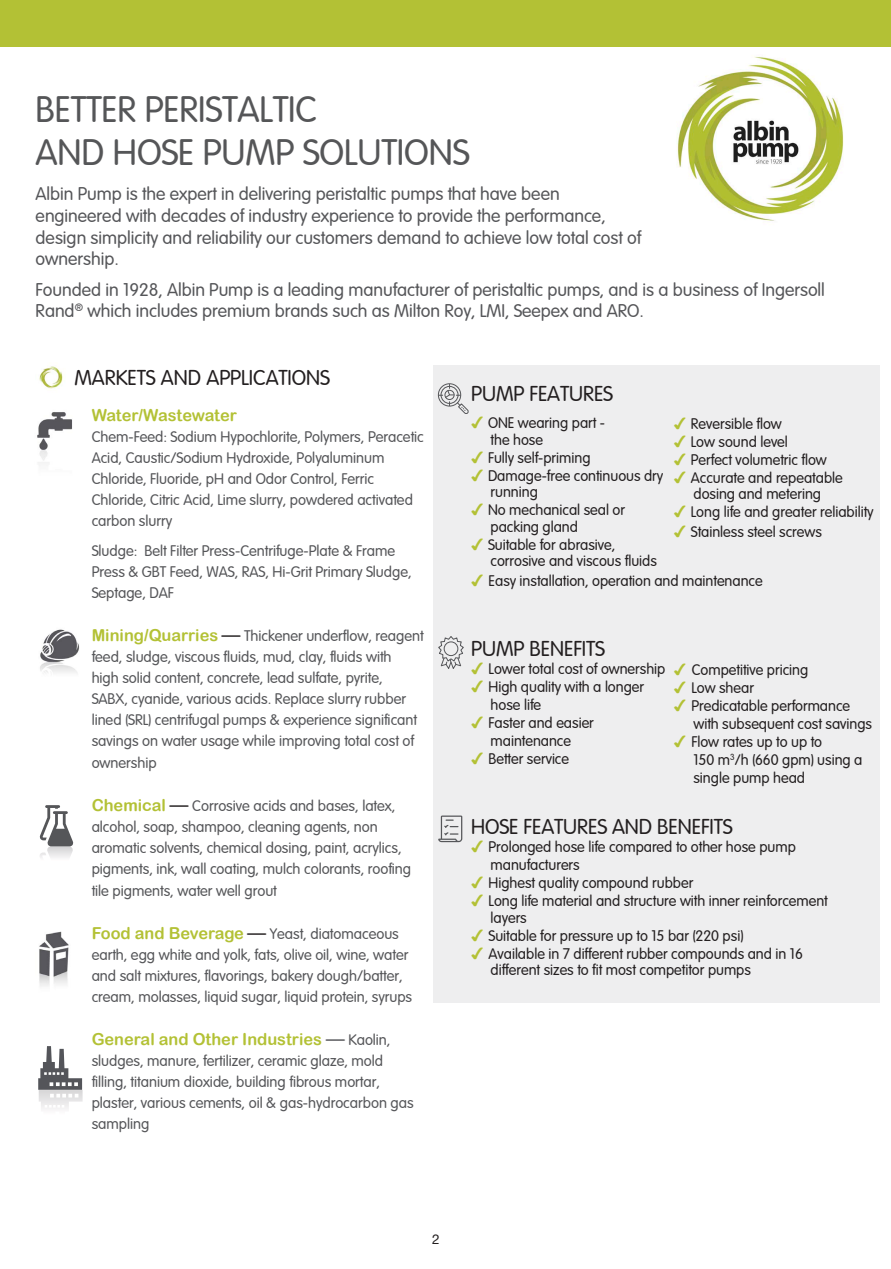
<style>
.page{position:relative;width:891px;height:1269px;background:#fff}
.page>*{position:absolute;margin:0;border:0;box-sizing:border-box;transform-origin:0 0}
.t1{font:36px "Arial Rounded";color:#555658}
.t2{font:21px "Arial Rounded";color:#231f20}
.t3{font:18px/21.6px "Arial Rounded";color:#555659}
.t4{font:16.5px "Arial Rounded MT Bold";color:#b3c135}
.t5{font:15px/21px "Arial Rounded";color:#555659}
.t6{font:15px/16.5px "Arial Rounded";color:#231f20}
.t7{font:13.5px "Helvetica Neue LT Pro";color:#231f20}
.s1{font-family:"Arial Rounded MT Bold";font-size:16.5px;color:#b3c135}
.s2{font-size:18px;color:#231f20}
.s3{font-family:"Arial Rounded";font-size:18px;color:#555659}
.s4{font-family:"Arial Rounded";font-size:15px;color:#555659}
.s5{font-family:"Monotype Sorts";color:#b3c135}
</style>
<div class="page">
<div style="left:0;top:0;width:891px;height:47px;background:#b3c135"></div>
<img style="left:677px;top:56px;width:167px;height:165px">
<div style="left:433px;top:366px;width:447px;height:637px;background:#eeeeef"></div>
<img style="left:39px;top:931px;width:30px;height:56px">
<img style="left:37px;top:412px;width:35px;height:51px">
<img style="left:40px;top:629px;width:39px;height:44px">
<svg style="left:39px;top:805px;width:34px;height:53px"></svg>
<svg style="left:38px;top:1046px;width:45px;height:63px"></svg>
<svg style="left:438px;top:636px;width:26px;height:33px"></svg>
<div style="left:438px;top:383px;width:23px;height:24px;border:1px solid #555659;border-radius:50%"></div>
<svg style="left:438px;top:384px;width:31px;height:30px"></svg>
<svg style="left:438px;top:816px;width:24px;height:26px"></svg>
<img style="left:39px;top:366px;width:24px;height:23px">
<p class="t1" style="left:36px;top:83px;width:283px">BETTER PERISTALTIC</p>
<p class="t1" style="left:36px;top:126px;width:435px">AND HOSE PUMP SOLUTIONS</p>
<p class="t3" style="left:36px;top:182px;width:607px">Albin Pump is the expert in delivering peristaltic pumps that have been engineered with decades of industry experience to provide the performance, design simplicity and reliability our customers demand to achieve low total cost of ownership.</p>
<p class="t3" style="left:36px;top:277px;width:791px">Founded in 1928, Albin Pump is a leading manufacturer of peristaltic pumps, and is a business of Ingersoll<br>Rand<sup>®</sup> which includes premium brands such as Milton Roy, LMI, Seepex and ARO.</p>
<p class="t2" style="left:74px;top:362px;width:257px">MARKETS AND APPLICATIONS</p>
<p class="t4" style="left:92px;top:405px;width:147px">Water/Wastewater</p>
<p class="t5" style="left:92px;top:425px;width:334px">Chem-Feed: Sodium Hypochlorite, Polymers, Peracetic Acid, Caustic/Sodium Hydroxide, Polyaluminum Chloride, Fluoride, pH and Odor Control, Ferric Chloride, Citric Acid, Lime slurry, powdered activated carbon slurry</p>
<p class="t5" style="left:92px;top:539px;width:322px">Sludge: Belt Filter Press-Centrifuge-Plate &amp; Frame<br>Press &amp; GBT Feed, WAS, RAS, Hi-Grit Primary Sludge,<br>Septage, DAF</p>
<p class="t5" style="left:92px;top:624px;width:334px"><span class="s1">Mining/Quarries</span> <span class="s2">—</span> Thickener underflow, reagent feed, sludge, viscous fluids, mud, clay, fluids with<br>high solid content, concrete, lead sulfate, pyrite,<br>SABX, cyanide, various acids. Replace slurry rubber lined (SRL) centrifugal pumps &amp; experience significant savings on water usage while improving total cost of ownership</p>
<p class="t5" style="left:92px;top:794px;width:321px"><span class="s1">Chemical</span> <span class="s2">—</span> Corrosive acids and bases, latex, alcohol, soap, shampoo, cleaning agents, non aromatic solvents, chemical dosing, paint, acrylics, pigments, ink, wall coating, mulch colorants, roofing tile pigments, water well grout</p>
<p class="t5" style="left:92px;top:922px;width:322px"><span class="s1">Food and Beverage</span> <span class="s2">—</span> Yeast, diatomaceous earth, egg white and yolk, fats, olive oil, wine, water and salt mixtures, flavorings, bakery dough/batter, cream, molasses, liquid sugar, liquid protein, syrups</p>
<p class="t4" style="left:92px;top:1030px;width:300px">General and Other Industries <span class="s3">—</span> <span class="s4">Kaolin,</span></p>
<p class="t5" style="left:92px;top:1049px;width:323px">sludges, manure, fertilizer, ceramic glaze, mold filling, titanium dioxide, building fibrous mortar, plaster, various cements, oil &amp; gas-hydrocarbon gas sampling</p>
<p class="t2" style="left:471px;top:379px;width:143px">PUMP FEATURES</p>
<p class="t6" style="left:491px;top:414px;width:116px;text-indent:-20px"><span class="s5">4</span> ONE wearing part - the hose</p>
<p class="t6" style="left:471px;top:448px;width:121px"><span class="s5">4</span> Fully self-priming</p>
<p class="t6" style="left:491px;top:466px;width:174px;text-indent:-20px"><span class="s5">4</span> Damage-free continuous dry running</p>
<p class="t6" style="left:491px;top:501px;width:136px;text-indent:-20px"><span class="s5">4</span> No mechanical seal or packing gland</p>
<p class="t6" style="left:491px;top:535px;width:168px;text-indent:-20px"><span class="s5">4</span> Suitable for abrasive, corrosive and viscous fluids</p>
<p class="t6" style="left:674px;top:414px;width:109px"><span class="s5">4</span> Reversible flow</p>
<p class="t6" style="left:674px;top:432px;width:115px"><span class="s5">4</span> Low sound level</p>
<p class="t6" style="left:674px;top:450px;width:154px"><span class="s5">4</span> Perfect volumetric flow</p>
<p class="t6" style="left:674px;top:468px;width:170px;text-align:center"><span class="s5">4</span> Accurate and repeatable dosing and metering</p>
<p class="t6" style="left:674px;top:502px;width:201px"><span class="s5">4</span> Long life and greater reliability</p>
<p class="t6" style="left:674px;top:522px;width:149px"><span class="s5">4</span> Stainless steel screws</p>
<p class="t6" style="left:471px;top:571px;width:293px"><span class="s5">4</span> Easy installation, operation and maintenance</p>
<p class="t2" style="left:471px;top:634px;width:135px">PUMP BENEFITS</p>
<p class="t6" style="left:471px;top:660px;width:196px"><span class="s5">4</span> Lower total cost of ownership</p>
<p class="t6" style="left:491px;top:677px;width:155px;line-height:18px;text-indent:-20px"><span class="s5">4</span> High quality with a longer hose life</p>
<p class="t6" style="left:471px;top:713px;width:124px;line-height:18px;text-align:center"><span class="s5">4</span> Faster and easier maintenance</p>
<p class="t6" style="left:471px;top:750px;width:100px"><span class="s5">4</span> Better service</p>
<p class="t6" style="left:674px;top:660px;width:136px"><span class="s5">4</span> Competitive pricing</p>
<p class="t6" style="left:674px;top:678px;width:81px"><span class="s5">4</span> Low shear</p>
<p class="t6" style="left:693px;top:696px;width:180px;line-height:18px;text-indent:-20px"><span class="s5">4</span> Predicatable performance with subsequent cost savings</p>
<p class="t6" style="left:693px;top:732px;width:170px;line-height:18px;text-indent:-20px"><span class="s5">4</span> Flow rates up to up to<br>150 m<sup>3</sup>/h (660 gpm) using a single pump head</p>
<p class="t2" style="left:471px;top:812px;width:263px">HOSE FEATURES AND BENEFITS</p>
<p class="t6" style="left:491px;top:837px;width:307px;line-height:18px;text-indent:-20px"><span class="s5">4</span> Prolonged hose life compared to other hose pump manufacturers</p>
<p class="t6" style="left:471px;top:874px;width:224px"><span class="s5">4</span> Highest quality compound rubber</p>
<p class="t6" style="left:491px;top:892px;width:339px;text-indent:-20px"><span class="s5">4</span> Long life material and structure with inner reinforcement layers</p>
<p class="t6" style="left:471px;top:926px;width:274px"><span class="s5">4</span> Suitable for pressure up to 15 bar (220 psi)</p>
<p class="t6" style="left:491px;top:944px;width:314px;text-indent:-20px"><span class="s5">4</span> Available in 7 different rubber compounds and in 16 different sizes to fit most competitor pumps</p>
<p class="t7" style="left:432px;top:1231px;width:9px">2</p>
</div>
